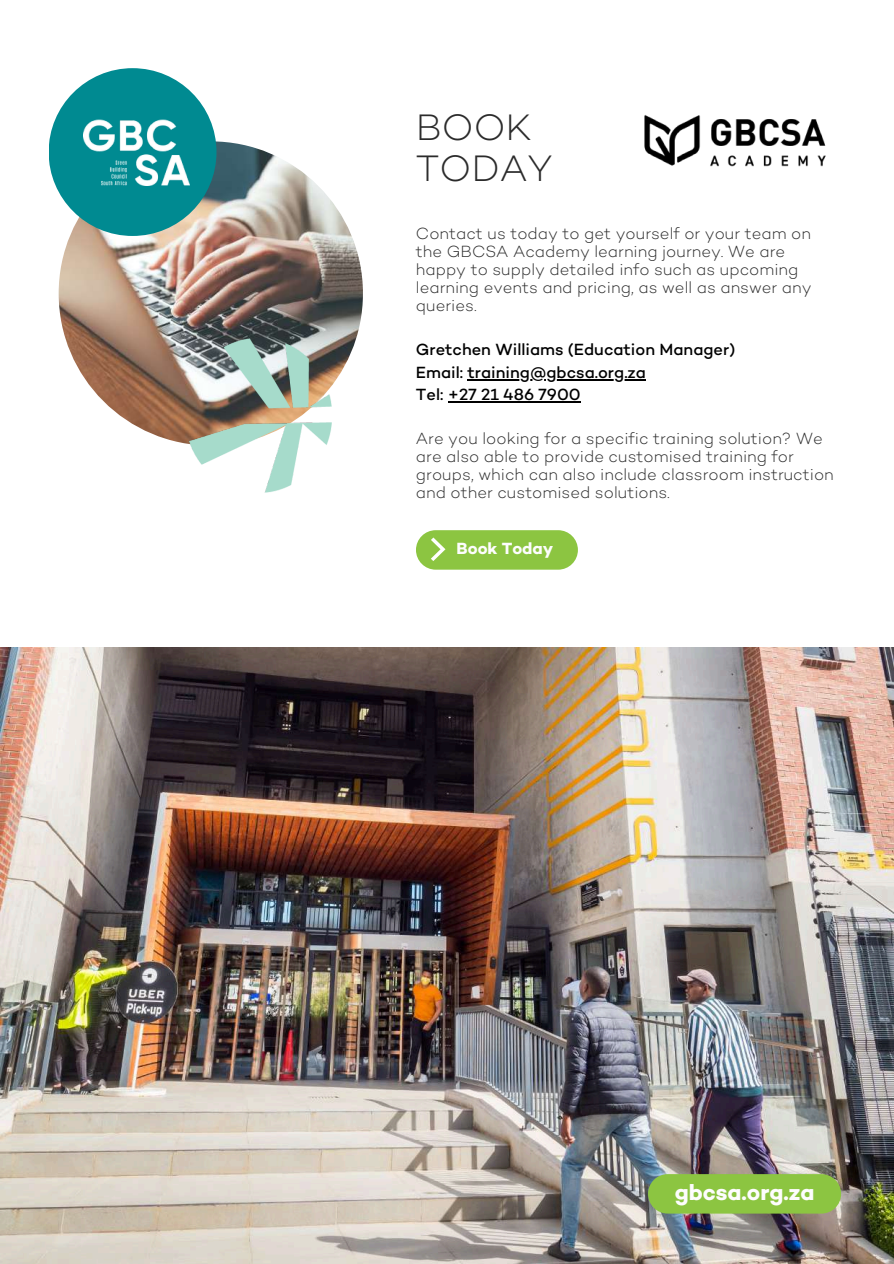
<style>
.page{position:relative;width:894px;height:1264px;background:#fff}
.page>*{position:absolute;margin:0;border:0;box-sizing:border-box;transform-origin:0 0}
.t1{font:300 37.5px/41.7px "Campton";color:#2b2b2b}
.t2{font:700 22.5px "Campton";color:#fdfdfd}
.t3{font:300 16.5px/18px "Campton";color:#2b2b2b}
.t4{font:500 16.5px/22.5px "Campton";color:#000}
.t5{font:700 16.5px "Campton";color:#fdfdfd}
</style>
<div class="page">
<img style="left:59px;top:141px;width:304px;height:304px;border-radius:50%">
<div style="left:49px;top:68px;width:167px;height:168px;background:#008a91;border-radius:50%"></div>
<img style="left:185px;top:338px;width:147px;height:154px">
<img style="left:84px;top:119px;width:105px;height:67px">
<img style="left:644px;top:115px;width:182px;height:52px">
<img style="left:0;top:647px;width:893px;height:616px">
<hr style="left:467px;top:379px;width:178px;height:1px;background:#000">
<hr style="left:448px;top:401px;width:132px;height:1px;background:#000">
<div style="left:416px;top:530px;width:161px;height:39px;background:#8cc541;border-radius:20px"></div>
<svg style="left:431px;top:537px;width:14px;height:24px"></svg>
<div style="left:648px;top:1174px;width:192px;height:39px;background:#8cc541;border-radius:20px"></div>
<h1 class="t1" style="left:416px;top:110px;width:138px">BOOK<br>TODAY</h1>
<p class="t3" style="left:416px;top:226px;width:397px">Contact us today to get yourself or your team on the GBCSA Academy learning journey. We are happy to supply detailed info such as upcoming learning events and pricing, as well as answer any queries.</p>
<p class="t4" style="left:416px;top:340px;width:321px">Gretchen Williams (Education Manager)<br>Email: training@gbcsa.org.za<br>Tel: +27 21 486 7900</p>
<p class="t3" style="left:416px;top:431px;width:419px">Are you looking for a specific training solution? We are also able to provide customised training for groups, which can also include classroom instruction and other customised solutions.</p>
<p class="t5" style="left:456px;top:541px;width:98px">Book Today</p>
<h2 class="t2" style="left:674px;top:1182px;width:141px">gbcsa.org.za</h2>
</div>
